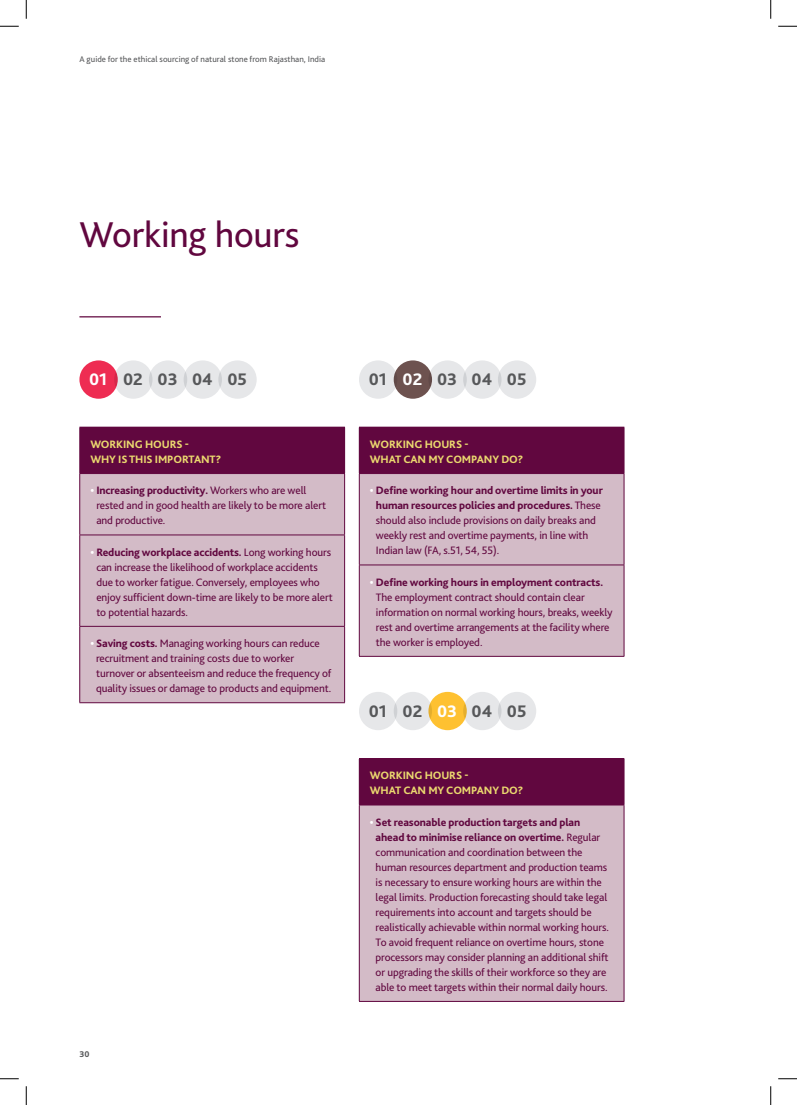
<style>
.page{position:relative;width:797px;height:1105px;background:#fff}
.page>*{position:absolute;margin:0;border:0;box-sizing:border-box;transform-origin:0 0}
.t1{font:37.5px "Bliss 2";letter-spacing:-.005em;color:#61073f}
.t2{font:800 17.5px "Bliss 2";color:#57585a}
.t3{font:11.25px/15px "Bliss 2";letter-spacing:-.01em;color:#61073f}
.t4{font:800 11.25px/15px "Bliss 2";letter-spacing:-.01em;color:#ebd96f}
.t5{font:8.75px "Bliss 2";color:#57585a}
.t6{font:800 8.75px "Bliss 2";color:#57585a}
.s1{color:#fff}
.s2{font-weight:800;color:#fff}
.s3{font-weight:800}
</style>
<div class="page">
<hr style="left:79px;top:316px;width:82px;height:1px;background:#61073f">
<div style="left:218px;top:360px;width:39px;height:39px;background:#e6e7e9;border-radius:50%"></div>
<div style="left:184px;top:360px;width:38px;height:39px;background:#e6e7e9;border-radius:50%"></div>
<div style="left:149px;top:360px;width:38px;height:39px;background:#e6e7e9;border-radius:50%"></div>
<div style="left:114px;top:360px;width:38px;height:39px;background:#e6e7e9;border-radius:50%"></div>
<div style="left:79px;top:360px;width:39px;height:39px;background:#ee2c52;border-radius:50%"></div>
<div style="left:80px;top:427px;width:264px;height:47px;background:#61073f"></div>
<div style="left:80px;top:474px;width:264px;height:228px;background:#d3bbc7"></div>
<hr style="left:79px;top:473px;width:266px;height:1px;background:#61073f">
<hr style="left:79px;top:535px;width:266px;height:1px;background:#61073f">
<hr style="left:79px;top:626px;width:266px;height:1px;background:#61073f">
<hr style="left:79px;top:427px;width:1px;height:46px;background:#61073f">
<hr style="left:344px;top:427px;width:1px;height:46px;background:#61073f">
<hr style="left:79px;top:474px;width:1px;height:61px;background:#61073f">
<hr style="left:344px;top:474px;width:1px;height:61px;background:#61073f">
<hr style="left:79px;top:535px;width:1px;height:91px;background:#61073f">
<hr style="left:344px;top:535px;width:1px;height:91px;background:#61073f">
<hr style="left:79px;top:627px;width:1px;height:75px;background:#61073f">
<hr style="left:344px;top:627px;width:1px;height:75px;background:#61073f">
<hr style="left:79px;top:702px;width:266px;height:1px;background:#61073f">
<div style="left:359px;top:427px;width:265px;height:47px;background:#61073f"></div>
<div style="left:360px;top:474px;width:263px;height:182px;background:#d3bbc7"></div>
<hr style="left:359px;top:565px;width:265px;height:1px;background:#61073f">
<hr style="left:359px;top:474px;width:1px;height:91px;background:#61073f">
<hr style="left:623px;top:474px;width:1px;height:91px;background:#61073f">
<hr style="left:359px;top:565px;width:1px;height:91px;background:#61073f">
<hr style="left:623px;top:565px;width:1px;height:91px;background:#61073f">
<hr style="left:359px;top:656px;width:265px;height:1px;background:#61073f">
<div style="left:498px;top:360px;width:38px;height:39px;background:#e6e7e9;border-radius:50%"></div>
<div style="left:463px;top:360px;width:38px;height:39px;background:#e6e7e9;border-radius:50%"></div>
<div style="left:428px;top:360px;width:39px;height:39px;background:#e6e7e9;border-radius:50%"></div>
<div style="left:394px;top:360px;width:38px;height:39px;background:#6d524f;border-radius:50%"></div>
<div style="left:359px;top:360px;width:38px;height:39px;background:#e6e7e9;border-radius:50%"></div>
<div style="left:359px;top:759px;width:265px;height:46px;background:#61073f"></div>
<div style="left:359px;top:805px;width:265px;height:196px;background:#d3bbc7"></div>
<hr style="left:359px;top:805px;width:265px;height:1px;background:#61073f">
<hr style="left:359px;top:758px;width:265px;height:1px;background:#61073f">
<hr style="left:359px;top:805px;width:1px;height:196px;background:#61073f">
<hr style="left:623px;top:805px;width:1px;height:196px;background:#61073f">
<hr style="left:359px;top:1001px;width:265px;height:1px;background:#61073f">
<div style="left:498px;top:692px;width:38px;height:38px;background:#e6e7e9;border-radius:50%"></div>
<div style="left:463px;top:692px;width:38px;height:38px;background:#e6e7e9;border-radius:50%"></div>
<div style="left:428px;top:692px;width:39px;height:38px;background:#fec131;border-radius:50%"></div>
<div style="left:394px;top:692px;width:38px;height:38px;background:#e6e7e9;border-radius:50%"></div>
<div style="left:359px;top:692px;width:38px;height:38px;background:#e6e7e9;border-radius:50%"></div>
<svg style="left:0;top:25px;width:19px;height:2px"></svg>
<svg style="left:778px;top:25px;width:19px;height:2px"></svg>
<svg style="left:0;top:1078px;width:19px;height:1px"></svg>
<svg style="left:778px;top:1078px;width:19px;height:1px"></svg>
<svg style="left:25px;top:0;width:2px;height:19px"></svg>
<svg style="left:25px;top:1086px;width:2px;height:19px"></svg>
<svg style="left:770px;top:0;width:1px;height:19px"></svg>
<svg style="left:770px;top:1086px;width:1px;height:19px"></svg>
<p class="t5" style="left:79px;top:54px;width:247px">A guide for the ethical sourcing of natural stone from Rajasthan, India</p>
<h1 class="t1" style="left:79px;top:211px;width:222px">Working hours</h1>
<h2 class="t2" style="left:89px;top:368px;width:159px"><span class="s1">01</span> 02 03 04 05</h2>
<p class="t4" style="left:90px;top:436px;width:132px">WORKING HOURS -<br>WHY IS THIS IMPORTANT?</p>
<p class="t3" style="left:96px;top:483px;width:231px;text-indent:-6px"><span class="s2">•</span> <span class="s3">Increasing productivity.</span> Workers who are well rested and in good health are likely to be more alert and productive.</p>
<p class="t3" style="left:96px;top:544px;width:238px;text-indent:-6px"><span class="s2">•</span> <span class="s3">Reducing workplace accidents.</span> Long working hours can increase the likelihood of workplace accidents due to worker fatigue. Conversely, employees who enjoy sufficient down-time are likely to be more alert to potential hazards.</p>
<p class="t3" style="left:96px;top:635px;width:237px;text-indent:-6px"><span class="s2">•</span> <span class="s3">Saving costs.</span> Managing working hours can reduce recruitment and training costs due to worker turnover or absenteeism and reduce the frequency of quality issues or damage to products and equipment.</p>
<p class="t6" style="left:79px;top:1049px;width:12px">30</p>
<h2 class="t2" style="left:368px;top:368px;width:159px">01 <span class="s1">02</span> 03 04 05</h2>
<p class="t4" style="left:370px;top:436px;width:155px">WORKING HOURS -<br>WHAT CAN MY COMPANY DO?</p>
<p class="t3" style="left:376px;top:483px;width:228px;text-indent:-6px"><span class="s2">•</span> <span class="s3">Define working hour and overtime limits in your human resources policies and procedures.</span> These should also include provisions on daily breaks and weekly rest and overtime payments, in line with Indian law (FA, s.51, 54, 55).</p>
<p class="t3" style="left:376px;top:574px;width:238px;text-indent:-6px"><span class="s2">•</span> <span class="s3">Define working hours in employment contracts.<br></span>The employment contract should contain clear information on normal working hours, breaks, weekly rest and overtime arrangements at the facility where the worker is employed.</p>
<h2 class="t2" style="left:368px;top:700px;width:159px">01 02 <span class="s1">03</span> 04 05</h2>
<p class="t4" style="left:370px;top:768px;width:155px">WORKING HOURS -<br>WHAT CAN MY COMPANY DO?</p>
<p class="t3" style="left:375px;top:814px;width:235px;text-indent:-6px"><span class="s2">•</span> <span class="s3">Set reasonable production targets and plan ahead to minimise reliance on overtime.</span> Regular communication and coordination between the human resources department and production teams is necessary to ensure working hours are within the legal limits. Production forecasting should take legal requirements into account and targets should be realistically achievable within normal working hours.<br>To avoid frequent reliance on overtime hours, stone processors may consider planning an additional shift or upgrading the skills of their workforce so they are able to meet targets within their normal daily hours.</p>
</div>
